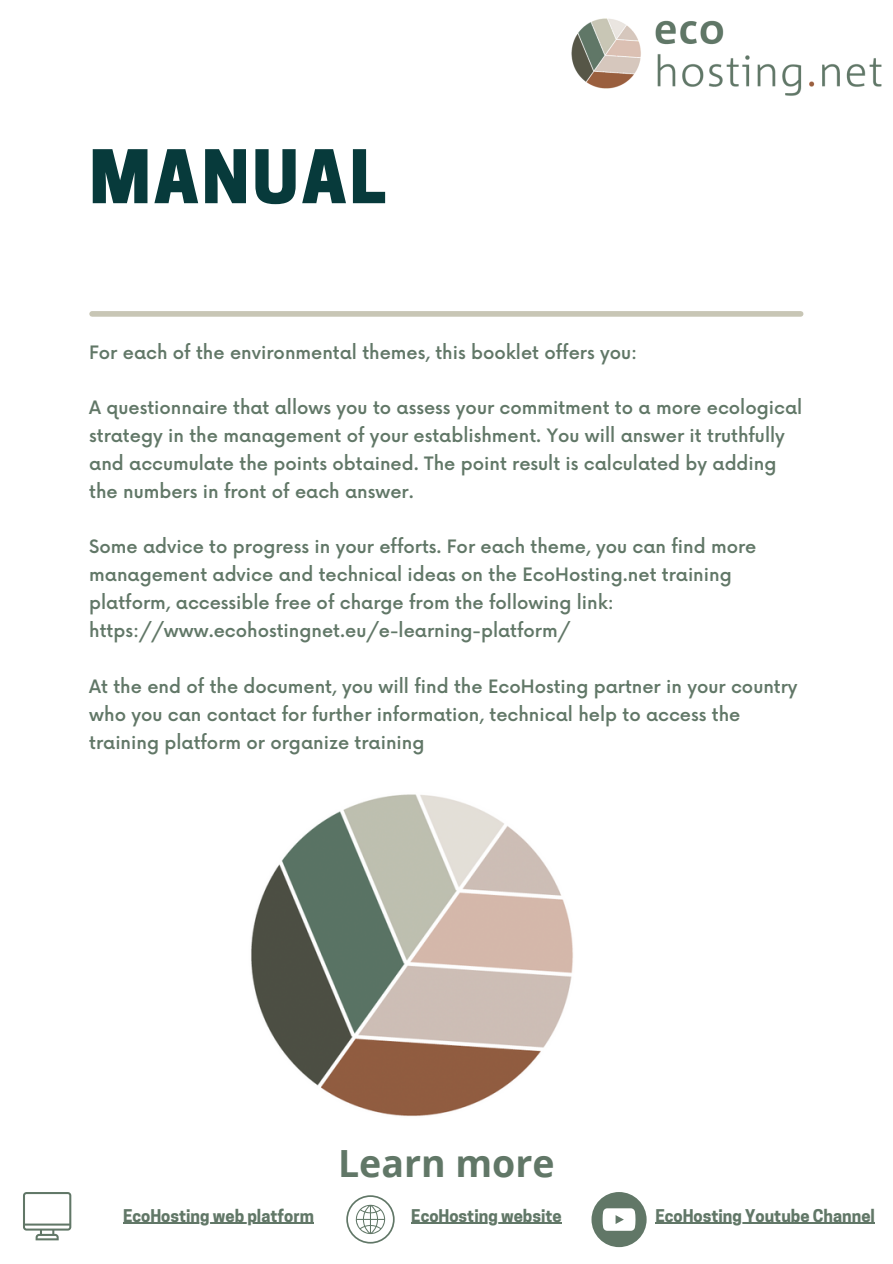
<style>
.page{position:relative;width:893px;height:1264px;background:#fff}
.page>*{position:absolute;margin:0;border:0;box-sizing:border-box;transform-origin:0 0}
.t1{font:800 69.3px "Cooper Hewitt";letter-spacing:.04em;color:#073a3b}
.t2{font:700 37.5px "Open Sans";color:#617767}
.t3{font:500 18px/28px "Now";color:#617767}
.t4{font:700 16.5px "Cooper Hewitt";color:#617767}
</style>
<div class="page">
<div style="left:92px;top:311px;width:708px;height:6px;background:#c8c6b5"></div>
<img style="left:251px;top:794px;width:322px;height:323px">
<svg style="left:591px;top:1192px;width:55px;height:55px"></svg>
<svg style="left:346px;top:1195px;width:48px;height:48px"></svg>
<svg style="left:23px;top:1192px;width:48px;height:48px"></svg>
<hr style="left:411px;top:1222px;width:150px;height:1px;background:#617767">
<hr style="left:655px;top:1222px;width:219px;height:1px;background:#617767">
<hr style="left:123px;top:1222px;width:191px;height:1px;background:#617767">
<img style="left:571px;top:18px;width:311px;height:78px">
<p class="t1" style="left:89px;top:151px;width:298px">MANUAL</p>
<p class="t3" style="left:89px;top:339px;width:549px">For each of the environmental themes, this booklet offers you:</p>
<p class="t3" style="left:89px;top:394px;width:714px">A questionnaire that allows you to assess your commitment to a more ecological strategy in the management of your establishment. You will answer it truthfully and accumulate the points obtained. The point result is calculated by adding the numbers in front of each answer.</p>
<p class="t3" style="left:89px;top:533px;width:668px">Some advice to progress in your efforts. For each theme, you can find more management advice and technical ideas on the EcoHosting.net training platform, accessible free of charge from the following link: https://www.ecohostingnet.eu/e-learning-platform/</p>
<p class="t3" style="left:89px;top:673px;width:709px">At the end of the document, you will find the EcoHosting partner in your country who you can contact for further information, technical help to access the training platform or organize training</p>
<p class="t2" style="left:338px;top:1137px;width:218px">Learn more</p>
<p class="t4" style="left:123px;top:1209px;width:192px">EcoHosting web platform</p>
<p class="t4" style="left:411px;top:1209px;width:152px">EcoHosting website</p>
<p class="t4" style="left:655px;top:1209px;width:221px">EcoHosting Youtube Channel</p>
</div>
